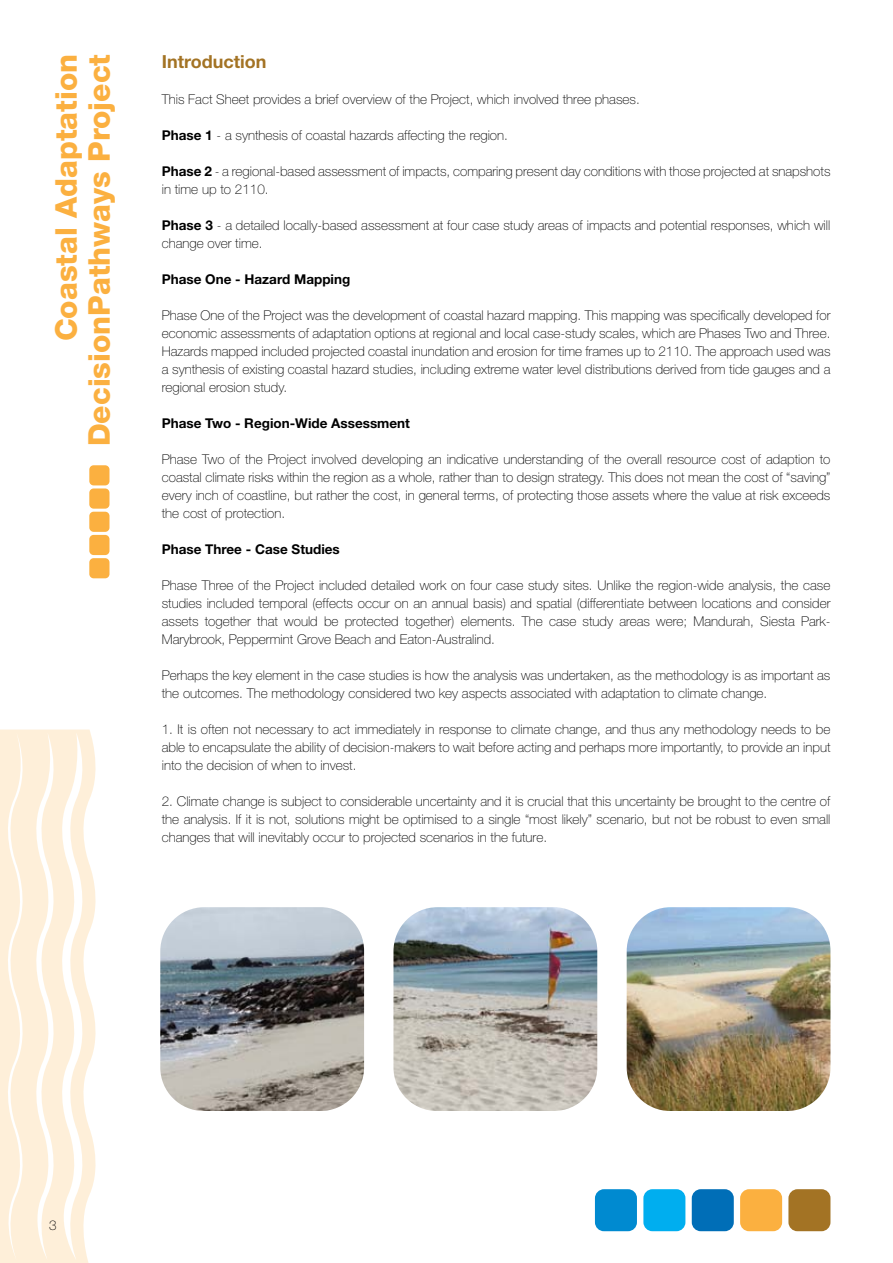
<style>
.page{position:relative;width:893px;height:1263px;background:#fff}
.page>*{position:absolute;margin:0;border:0;box-sizing:border-box;transform-origin:0 0}
.t1{font:800 30px/33px "Helvetica Neue";color:#fbb040;text-align:right}
.t2{font:700 18px "Helvetica Neue";color:#a37324}
.t3{font:100 13.5px/18px "Helvetica Neue";color:#000;text-align:justify}
.t4{font:700 13.5px "Helvetica Neue";color:#000}
.s1{font-weight:700}
</style>
<div class="page">
<svg style="left:0;top:729px;width:96px;height:534px"></svg>
<svg style="left:0;top:733px;width:90px;height:527px"></svg>
<div style="left:595px;top:1189px;width:42px;height:42px;background:#008ad0;border-radius:9px"></div>
<div style="left:643px;top:1189px;width:42px;height:42px;background:#00aeef;border-radius:9px"></div>
<div style="left:692px;top:1189px;width:42px;height:42px;background:#006eb7;border-radius:9px"></div>
<div style="left:740px;top:1189px;width:42px;height:42px;background:#fbb040;border-radius:9px"></div>
<div style="left:788px;top:1189px;width:42px;height:42px;background:#a37324;border-radius:9px"></div>
<img style="left:160px;top:907px;width:204px;height:204px">
<img style="left:393px;top:907px;width:204px;height:204px">
<img style="left:627px;top:907px;width:203px;height:204px">
<div style="left:89px;top:558px;width:20px;height:20px;background:#fbb040;border-radius:4px"></div>
<div style="left:89px;top:535px;width:20px;height:20px;background:#fbb040;border-radius:4px"></div>
<div style="left:89px;top:512px;width:20px;height:20px;background:#fbb040;border-radius:4px"></div>
<div style="left:89px;top:488px;width:20px;height:21px;background:#fbb040;border-radius:4px"></div>
<div style="left:89px;top:465px;width:20px;height:20px;background:#fbb040;border-radius:4px"></div>
<h1 class="t1" style="left:50px;top:446px;width:394px;rotate:-90deg">Coastal Adaptation<br>DecisionPathways Project</h1>
<h2 class="t2" style="left:162px;top:51px;width:106px">Introduction</h2>
<p class="t3" style="left:162px;top:90px;width:479px">This Fact Sheet provides a brief overview of the Project, which involved three phases.</p>
<p class="t3" style="left:162px;top:126px;width:348px"><span class="s1">Phase 1</span> - a synthesis of coastal hazards affecting the region.</p>
<p class="t3" style="left:162px;top:162px;width:670px"><span class="s1">Phase 2</span> - a regional-based assessment of impacts, comparing present day conditions with those projected at snapshots in time up to 2110.</p>
<p class="t3" style="left:162px;top:216px;width:670px"><span class="s1">Phase 3</span> - a detailed locally-based assessment at four case study areas of impacts and potential responses, which will change over time.</p>
<p class="t4" style="left:162px;top:271px;width:190px">Phase One - Hazard Mapping</p>
<p class="t3" style="left:162px;top:306px;width:670px">Phase One of the Project was the development of coastal hazard mapping. This mapping was specifically developed for economic assessments of adaptation options at regional and local case-study scales, which are Phases Two and Three.<br>Hazards mapped included projected coastal inundation and erosion for time frames up to 2110. The approach used was a synthesis of existing coastal hazard studies, including extreme water level distributions derived from tide gauges and a regional erosion study.</p>
<p class="t4" style="left:162px;top:415px;width:250px">Phase Two - Region-Wide Assessment</p>
<p class="t3" style="left:162px;top:450px;width:670px">Phase Two of the Project involved developing an indicative understanding of the overall resource cost of adaption to coastal climate risks within the region as a whole, rather than to design strategy. This does not mean the cost of “saving” every inch of coastline, but rather the cost, in general terms, of protecting those assets where the value at risk exceeds the cost of protection.</p>
<p class="t4" style="left:162px;top:541px;width:180px">Phase Three - Case Studies</p>
<p class="t3" style="left:162px;top:576px;width:670px">Phase Three of the Project included detailed work on four case study sites. Unlike the region-wide analysis, the case studies included temporal (effects occur on an annual basis) and spatial (differentiate between locations and consider assets together that would be protected together) elements. The case study areas were; Mandurah, Siesta Park-Marybrook, Peppermint Grove Beach and Eaton-Australind.</p>
<p class="t3" style="left:162px;top:666px;width:670px">Perhaps the key element in the case studies is how the analysis was undertaken, as the methodology is as important as the outcomes. The methodology considered two key aspects associated with adaptation to climate change.</p>
<p class="t3" style="left:162px;top:720px;width:670px">1. It is often not necessary to act immediately in response to climate change, and thus any methodology needs to be able to encapsulate the ability of decision-makers to wait before acting and perhaps more importantly, to provide an input into the decision of when to invest.</p>
<p class="t3" style="left:162px;top:792px;width:670px">2. Climate change is subject to considerable uncertainty and it is crucial that this uncertainty be brought to the centre of the analysis. If it is not, solutions might be optimised to a single “most likely” scenario, but not be robust to even small changes that will inevitably occur to projected scenarios in the future.</p>
<p class="t3" style="left:49px;top:1216px;width:9px">3</p>
</div>
